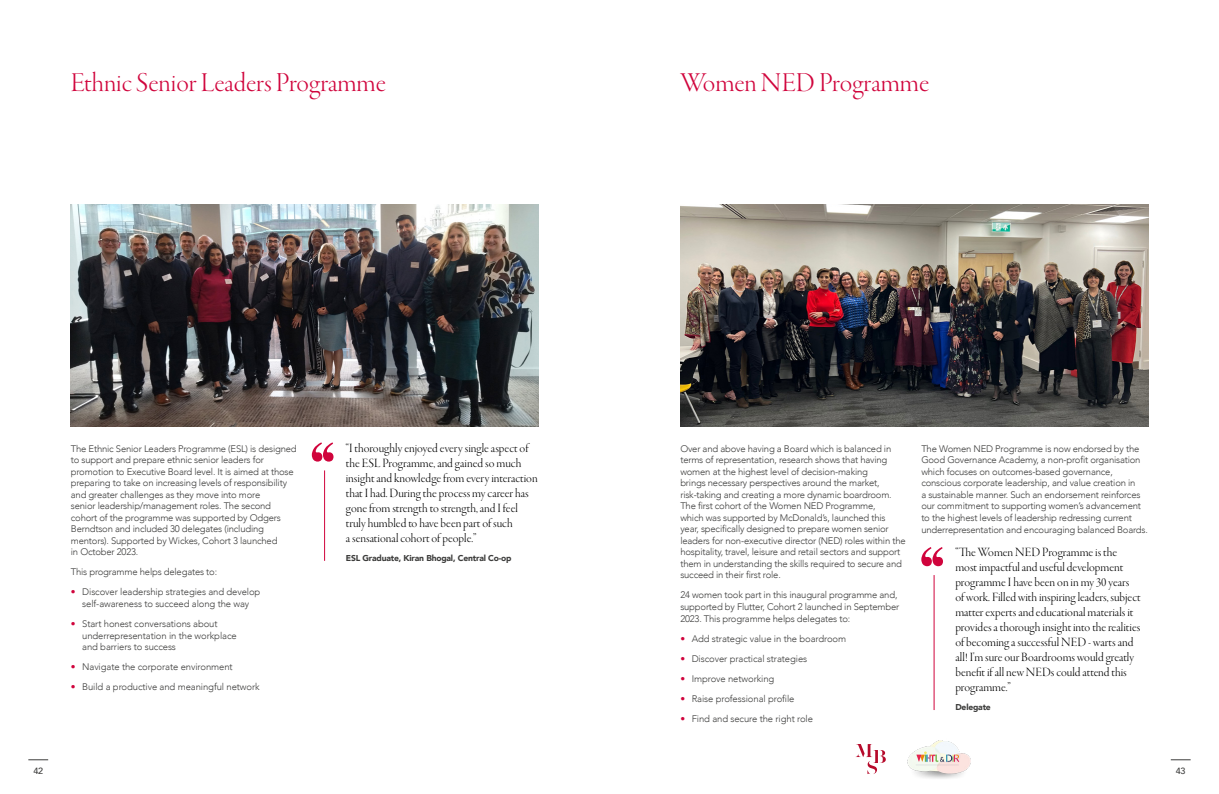
<style>
.page{position:relative;width:1219px;height:794px;background:#fff}
.page>*{position:absolute;margin:0;border:0;box-sizing:border-box;transform-origin:0 0}
.t1{font:28px "Garamond Premr Pro Lt Disp";color:#d0043c}
.t2{font:13px/15px "Garamond Premr Pro Lt Disp";color:#000}
.t3{font:300 9.5px/11.5px "Avenir";letter-spacing:-.02em;color:#3c3c3b}
.t4{font:500 9px "Avenir";color:#3c3c3b}
.t5{font:900 8.5px "Avenir";letter-spacing:-.02em;color:#3c3c3b}
.s1{color:#d0043c}
</style>
<div class="page">
<svg style="left:28px;top:759px;width:20px;height:1px"></svg>
<svg style="left:1171px;top:759px;width:20px;height:1px"></svg>
<svg style="left:856px;top:744px;width:30px;height:30px"></svg>
<img style="left:907px;top:740px;width:64px;height:39px">
<img style="left:71px;top:204px;width:468px;height:223px">
<img style="left:680px;top:204px;width:468px;height:223px">
<svg style="left:921px;top:547px;width:22px;height:19px"></svg>
<hr style="left:934px;top:575px;width:1px;height:135px;background:#d0043c">
<svg style="left:312px;top:442px;width:21px;height:19px"></svg>
<hr style="left:324px;top:470px;width:1px;height:91px;background:#d0043c">
<h1 class="t1" style="left:71px;top:67px;width:317px">Ethnic Senior Leaders Programme</h1>
<h1 class="t1" style="left:680px;top:67px;width:250px">Women NED Programme</h1>
<p class="t3" style="left:71px;top:443px;width:227px">The Ethnic Senior Leaders Programme (ESL) is designed to support and prepare ethnic senior leaders for promotion to Executive Board level. It is aimed at those preparing to take on increasing levels of responsibility and greater challenges as they move into more<br>senior leadership/management roles. The second cohort of the programme was supported by Odgers Berndtson and included 30 delegates (including mentors). Supported by Wickes, Cohort 3 launched<br>in October 2023.</p>
<p class="t3" style="left:71px;top:566px;width:148px">This programme helps delegates to:</p>
<p class="t3" style="left:71px;top:586px;width:191px;text-align:center"><span class="s1">•</span> Discover leadership strategies and develop self‑awareness to succeed along the way</p>
<p class="t3" style="left:82px;top:618px;width:156px;text-indent:-11px"><span class="s1">•</span> Start honest conversations about underrepresentation in the workplace and barriers to success</p>
<p class="t3" style="left:71px;top:661px;width:163px"><span class="s1">•</span> Navigate the corporate environment</p>
<p class="t3" style="left:71px;top:681px;width:190px"><span class="s1">•</span> Build a productive and meaningful network</p>
<p class="t2" style="left:346px;top:441px;width:193px">“I thoroughly enjoyed every single aspect of the ESL Programme, and gained so much insight and knowledge from every interaction that I had. During the process my career has gone from strength to strength, and I feel truly humbled to have been part of such<br>a sensational cohort of people.”</p>
<p class="t5" style="left:346px;top:550px;width:167px">ESL Graduate, Kiran Bhogal, Central Co-op</p>
<p class="t3" style="left:680px;top:443px;width:227px">Over and above having a Board which is balanced in terms of representation, research shows that having women at the highest level of decision-making<br>brings necessary perspectives around the market, risk-taking and creating a more dynamic boardroom.<br>The first cohort of the Women NED Programme,<br>which was supported by McDonald’s, launched this year, specifically designed to prepare women senior leaders for non-executive director (NED) roles within the hospitality, travel, leisure and retail sectors and support them in understanding the skills required to secure and succeed in their first role.</p>
<p class="t3" style="left:680px;top:589px;width:220px">24 women took part in this inaugural programme and, supported by Flutter, Cohort 2 launched in September<br>2023. This programme helps delegates to:</p>
<p class="t3" style="left:680px;top:632px;width:167px"><span class="s1">•</span> Add strategic value in the boardroom</p>
<p class="t3" style="left:680px;top:652px;width:128px"><span class="s1">•</span> Discover practical strategies</p>
<p class="t3" style="left:680px;top:672px;width:96px"><span class="s1">•</span> Improve networking</p>
<p class="t3" style="left:680px;top:692px;width:116px"><span class="s1">•</span> Raise professional profile</p>
<p class="t3" style="left:680px;top:712px;width:134px"><span class="s1">•</span> Find and secure the right role</p>
<p class="t3" style="left:921px;top:443px;width:228px">The Women NED Programme is now endorsed by the Good Governance Academy, a non-profit organisation which focuses on outcomes-based governance, conscious corporate leadership, and value creation in<br>a sustainable manner. Such an endorsement reinforces our commitment to supporting women’s advancement to the highest levels of leadership redressing current underrepresentation and encouraging balanced Boards.</p>
<p class="t2" style="left:955px;top:545px;width:187px">“The Women NED Programme is the most impactful and useful development programme I have been on in my 30 years of work. Filled with inspiring leaders, subject matter experts and educational materials it provides a thorough insight into the realities of becoming a successful NED - warts and all! I'm sure our Boardrooms would greatly benefit if all new NEDs could attend this programme.”</p>
<p class="t5" style="left:955px;top:699px;width:37px">Delegate</p>
<p class="t4" style="left:33px;top:763px;width:11px">42</p>
<p class="t4" style="left:1176px;top:763px;width:11px">43</p>
</div>
